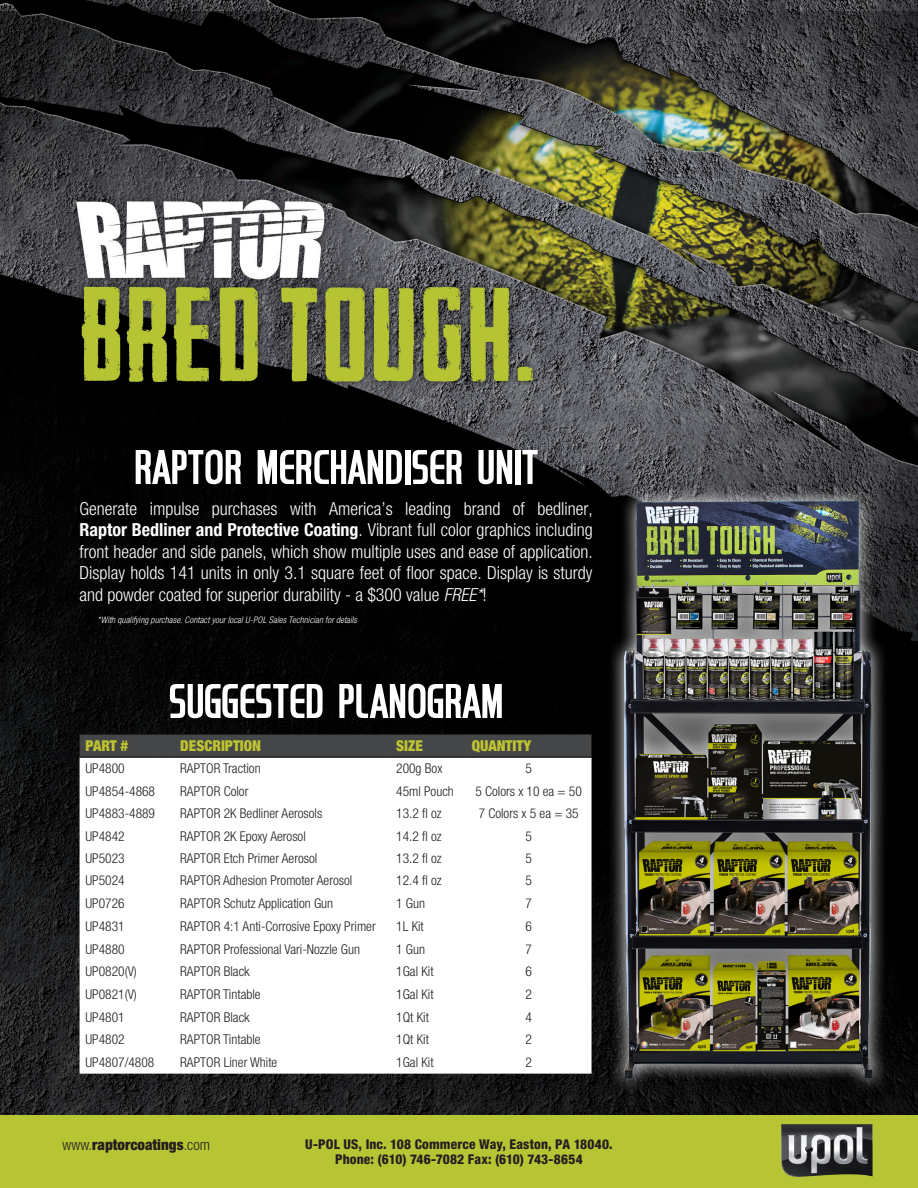
<style>
.page{position:relative;width:918px;height:1188px;background:#fff}
.page>*{position:absolute;margin:0;border:0;box-sizing:border-box;transform-origin:0 0}
.t1{font:500 51px "Handel Got Com D";letter-spacing:.02em;color:#fff}
.t2{font:300 condensed 18px/21.6px "Helvetica Neue LT Std";color:#fff;text-align:justify}
.Headers{font:900 condensed 15px "Helvetica Neue LT Std";color:#bdc331}
.t3{font:900 condensed 15px "Helvetica Neue LT Std";color:#231f20}
.t4{font:300 condensed 13.5px "Helvetica Neue LT Std";color:#231f20}
.t5{font:800 condensed 13.5px "Helvetica Neue LT Std";letter-spacing:.01em;color:#231f20}
.t6{font:italic 300 condensed 9px "Helvetica Neue LT Std";letter-spacing:.01em;color:#fff}
.s1{font-weight:700}
.s2{font-style:italic}
.s3{font-weight:300}
</style>
<div class="page">
<img style="left:0;top:0;width:918px;height:1116px">
<div style="left:0;top:1116px;width:918px;height:72px;background:#b7c433"></div>
<img style="left:524px;top:470px;width:394px;height:646px">
<img style="left:781px;top:1124px;width:92px;height:53px">
<svg style="left:80px;top:758px;width:512px;height:316px"></svg>
<div style="left:79px;top:734px;width:513px;height:22px;background:#454647"></div>
<hr style="left:79px;top:756px;width:95px;height:2px;background:#231f20">
<hr style="left:174px;top:756px;width:216px;height:2px;background:#231f20">
<hr style="left:390px;top:756px;width:76px;height:2px;background:#231f20">
<hr style="left:466px;top:756px;width:126px;height:2px;background:#231f20">
<svg style="left:0;top:0;width:54px;height:83px;background:#191a1b"></svg>
<p class="t1" style="left:135px;top:438px;width:404px">RAPTOR MERCHANDISER UNIT</p>
<p class="t2" style="left:80px;top:497px;width:515px">Generate impulse purchases with America’s leading brand of bedliner, <span class="s1">Raptor Bedliner and Protective Coating</span>. Vibrant full color graphics including front header and side panels, which show multiple uses and ease of application.<br>Display holds 141 units in only 3.1 square feet of floor space. Display is sturdy and powder coated for superior durability - a $300 value <span class="s2">FREE*</span>!</p>
<p class="t6" style="left:98px;top:614px;width:261px">*With qualifying purchase. Contact your local U-POL Sales Technician for details</p>
<p class="t1" style="left:169px;top:672px;width:335px">SUGGESTED PLANOGRAM</p>
<p class="Headers" style="left:86px;top:737px;width:44px">PART #</p>
<p class="Headers" style="left:180px;top:737px;width:82px">DESCRIPTION</p>
<p class="Headers" style="left:396px;top:737px;width:28px">SIZE</p>
<p class="Headers" style="left:472px;top:737px;width:61px">QUANTITY</p>
<p class="t4" style="left:86px;top:761px;width:41px">UP4800</p>
<p class="t4" style="left:180px;top:761px;width:82px">RAPTOR Traction</p>
<p class="t4" style="left:396px;top:761px;width:48px">200g Box</p>
<p class="t4" style="left:525px;top:761px;width:8px">5</p>
<p class="t4" style="left:86px;top:783px;width:71px">UP4854-4868</p>
<p class="t4" style="left:180px;top:783px;width:70px">RAPTOR Color</p>
<p class="t4" style="left:396px;top:783px;width:59px">45ml Pouch</p>
<p class="t4" style="left:475px;top:783px;width:108px">5 Colors x 10 ea = 50</p>
<p class="t4" style="left:86px;top:806px;width:71px">UP4883-4889</p>
<p class="t4" style="left:180px;top:806px;width:144px">RAPTOR 2K Bedliner Aerosols</p>
<p class="t4" style="left:396px;top:806px;width:47px">13.2 fl oz</p>
<p class="t4" style="left:479px;top:806px;width:101px">7 Colors x 5 ea = 35</p>
<p class="t4" style="left:86px;top:829px;width:41px">UP4842</p>
<p class="t4" style="left:180px;top:829px;width:127px">RAPTOR 2K Epoxy Aerosol</p>
<p class="t4" style="left:396px;top:829px;width:47px">14.2 fl oz</p>
<p class="t4" style="left:525px;top:829px;width:8px">5</p>
<p class="t4" style="left:86px;top:851px;width:41px">UP5023</p>
<p class="t4" style="left:180px;top:851px;width:139px">RAPTOR Etch Primer Aerosol</p>
<p class="t4" style="left:396px;top:851px;width:47px">13.2 fl oz</p>
<p class="t4" style="left:525px;top:851px;width:8px">5</p>
<p class="t4" style="left:86px;top:873px;width:41px">UP5024</p>
<p class="t4" style="left:180px;top:873px;width:174px">RAPTOR Adhesion Promoter Aerosol</p>
<p class="t4" style="left:396px;top:873px;width:47px">12.4 fl oz</p>
<p class="t4" style="left:525px;top:873px;width:8px">5</p>
<p class="t4" style="left:86px;top:896px;width:41px">UP0726</p>
<p class="t4" style="left:180px;top:896px;width:155px">RAPTOR Schutz Application Gun</p>
<p class="t4" style="left:396px;top:896px;width:30px">1 Gun</p>
<p class="t4" style="left:525px;top:896px;width:8px">7</p>
<p class="t4" style="left:86px;top:918px;width:41px">UP4831</p>
<p class="t4" style="left:180px;top:918px;width:197px">RAPTOR 4:1 Anti-Corrosive Epoxy Primer</p>
<p class="t4" style="left:396px;top:918px;width:29px">1L Kit</p>
<p class="t4" style="left:525px;top:918px;width:8px">6</p>
<p class="t4" style="left:86px;top:941px;width:41px">UP4880</p>
<p class="t4" style="left:180px;top:941px;width:181px">RAPTOR Professional Vari-Nozzle Gun</p>
<p class="t4" style="left:396px;top:941px;width:30px">1 Gun</p>
<p class="t4" style="left:525px;top:941px;width:8px">7</p>
<p class="t4" style="left:86px;top:964px;width:53px">UP0820(V)</p>
<p class="t4" style="left:180px;top:964px;width:71px">RAPTOR Black</p>
<p class="t4" style="left:396px;top:964px;width:39px">1Gal Kit</p>
<p class="t4" style="left:525px;top:964px;width:8px">6</p>
<p class="t4" style="left:86px;top:986px;width:53px">UP0821(V)</p>
<p class="t4" style="left:180px;top:986px;width:82px">RAPTOR Tintable</p>
<p class="t4" style="left:396px;top:986px;width:39px">1Gal Kit</p>
<p class="t4" style="left:525px;top:986px;width:8px">2</p>
<p class="t4" style="left:86px;top:1009px;width:41px">UP4801</p>
<p class="t4" style="left:180px;top:1009px;width:71px">RAPTOR Black</p>
<p class="t4" style="left:396px;top:1009px;width:34px">1Qt Kit</p>
<p class="t4" style="left:525px;top:1009px;width:8px">4</p>
<p class="t4" style="left:86px;top:1032px;width:41px">UP4802</p>
<p class="t4" style="left:180px;top:1032px;width:82px">RAPTOR Tintable</p>
<p class="t4" style="left:396px;top:1032px;width:34px">1Qt Kit</p>
<p class="t4" style="left:525px;top:1032px;width:8px">2</p>
<p class="t4" style="left:86px;top:1055px;width:70px">UP4807/4808</p>
<p class="t4" style="left:180px;top:1055px;width:99px">RAPTOR Liner White</p>
<p class="t4" style="left:396px;top:1055px;width:39px">1Gal Kit</p>
<p class="t4" style="left:525px;top:1055px;width:8px">2</p>
<p class="t3" style="left:63px;top:1136px;width:149px"><span class="s3">www.</span>raptorcoatings<span class="s3">.com</span></p>
<p class="t5" style="left:305px;top:1136px;width:309px">U-POL US, Inc. 108 Commerce Way, Easton, PA 18040.</p>
<p class="t5" style="left:335px;top:1151px;width:249px">Phone: (610) 746-7082 Fax: (610) 743-8654</p>
</div>
